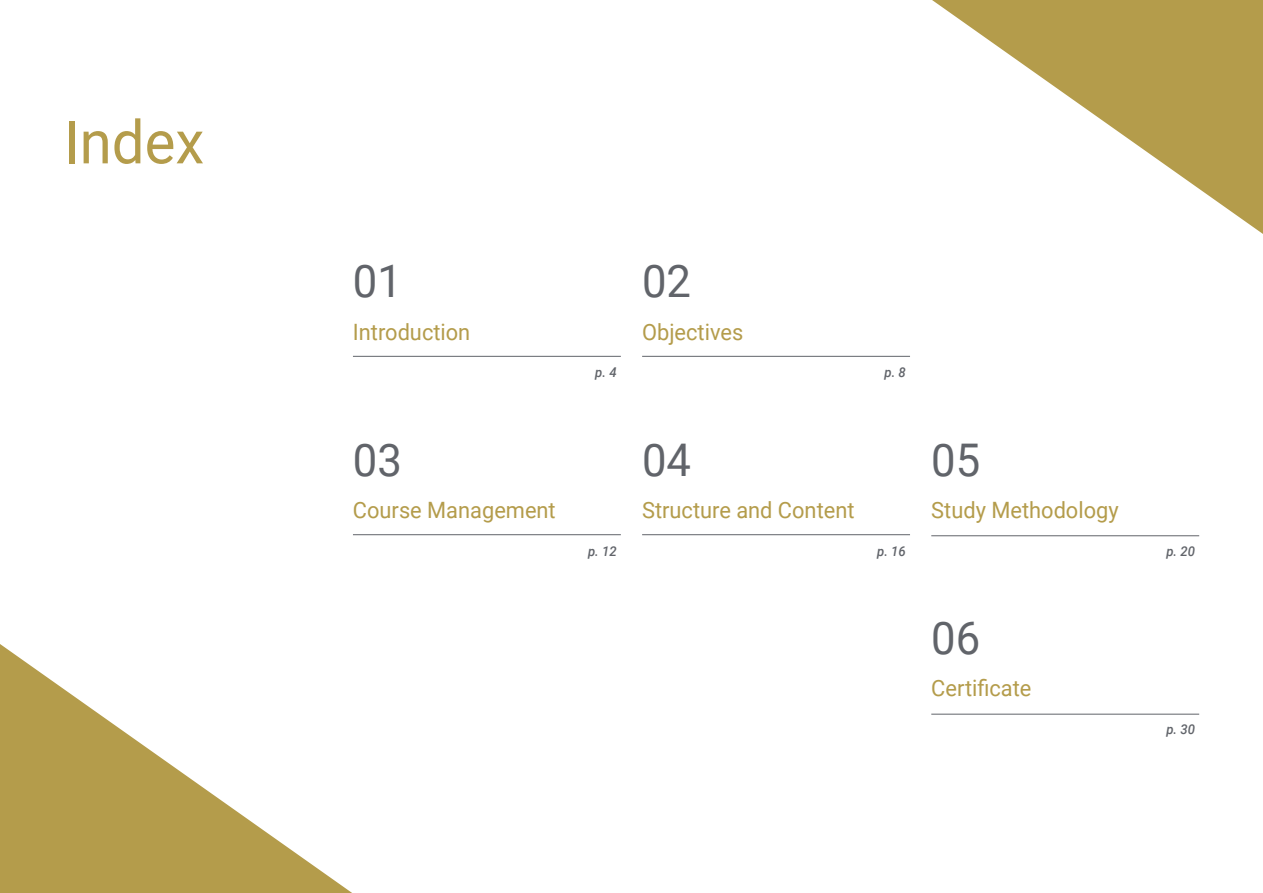
<style>
.page{position:relative;width:1263px;height:893px;background:#fff}
.page>*{position:absolute;margin:0;border:0;box-sizing:border-box;transform-origin:0 0}
.t1{font:60px "Roboto";color:#b49c4b}
.t2{font:45px "Roboto";color:#61646a}
.t3{font:22.5px "Roboto";color:#b49c4b}
.t4{font:italic 500 13.5px "Roboto";color:#61646a}
</style>
<div class="page">
<svg style="left:0;top:644px;width:352px;height:249px"></svg>
<svg style="left:932px;top:0;width:331px;height:234px"></svg>
<hr style="left:353px;top:356px;width:268px;height:1px;background:#61646a">
<hr style="left:642px;top:534px;width:268px;height:1px;background:#61646a">
<hr style="left:642px;top:356px;width:268px;height:1px;background:#61646a">
<hr style="left:931px;top:535px;width:268px;height:1px;background:#61646a">
<hr style="left:931px;top:714px;width:268px;height:1px;background:#61646a">
<hr style="left:353px;top:534px;width:268px;height:1px;background:#61646a">
<h1 class="t1" style="left:64px;top:100px;width:142px">Index</h1>
<h2 class="t2" style="left:353px;top:250px;width:51px">01</h2>
<h2 class="t2" style="left:642px;top:250px;width:51px">02</h2>
<p class="t3" style="left:353px;top:316px;width:119px">Introduction</p>
<p class="t4" style="left:595px;top:363px;width:23px">p. 4</p>
<p class="t3" style="left:642px;top:316px;width:103px">Objectives</p>
<p class="t4" style="left:884px;top:363px;width:23px">p. 8</p>
<h2 class="t2" style="left:353px;top:428px;width:51px">03</h2>
<p class="t3" style="left:353px;top:494px;width:204px">Course Management</p>
<p class="t4" style="left:588px;top:542px;width:30px">p. 12</p>
<h2 class="t2" style="left:642px;top:428px;width:51px">04</h2>
<p class="t3" style="left:642px;top:494px;width:214px">Structure and Content</p>
<p class="t4" style="left:877px;top:542px;width:30px">p. 16</p>
<h2 class="t2" style="left:931px;top:428px;width:51px">05</h2>
<p class="t3" style="left:931px;top:494px;width:189px">Study Methodology</p>
<h2 class="t2" style="left:931px;top:607px;width:51px">06</h2>
<p class="t3" style="left:931px;top:673px;width:102px">Certificate</p>
<p class="t4" style="left:1166px;top:542px;width:30px">p. 20</p>
<p class="t4" style="left:1166px;top:720px;width:30px">p. 30</p>
</div>
